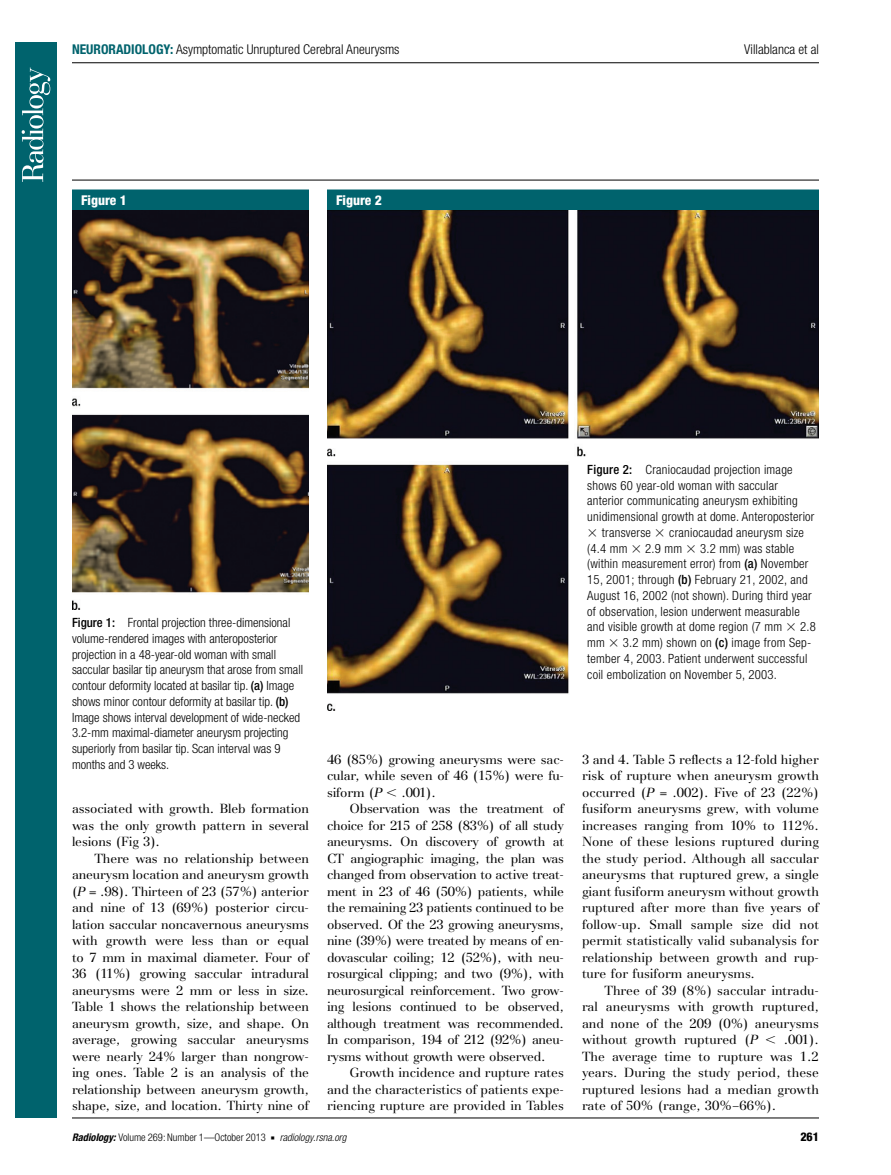
<style>
.page{position:relative;width:891px;height:1175px;background:#fff}
.page>*{position:absolute;margin:0;border:0;box-sizing:border-box;transform-origin:0 0}
.t1{font:300 condensed 13.5px "Helvetica Neue";color:#000}
.t2{font:800 condensed 13.5px "Helvetica Neue";color:#fff}
.t3{font:13.2px/16.5px "AT Basilia";letter-spacing:-.01em;color:#000;text-align:justify}
.t4{font:300 condensed 12.75px/15.8px "Helvetica Neue";letter-spacing:.02em;color:#000}
.t5{font:300 condensed 12.75px/15.8px "Helvetica Neue";color:#000}
.t6{font:800 condensed 12px "Helvetica Neue";color:#000}
.t7{font:300 condensed 10.5px "Helvetica Neue";color:#000}
.s1{font-weight:700;color:#00636d}
.s2{font-weight:500}
.s3{font-style:italic}
.s4{font-family:"Universal Greekwith Math Pi";font-weight:400;font-stretch:normal}
.s5{font-family:"Universal Greekwith Math Pi"}
.s6{font-weight:700;font-style:italic}
.s7{font-family:"Universal Newswith Comm Pi";font-weight:400;font-stretch:normal;font-size:6px}
</style>
<div class="page">
<hr style="left:72px;top:180px;width:747px;height:1px;background:#000">
<hr style="left:72px;top:1117px;width:747px;height:1px;background:#000">
<hr style="left:72px;top:62px;width:747px;height:1px;background:#000">
<div style="left:327px;top:189px;width:492px;height:21px;background:#00636d"></div>
<img style="left:328px;top:210px;width:490px;height:500px">
<div style="left:72px;top:189px;width:237px;height:21px;background:#00636d"></div>
<img style="left:72px;top:210px;width:237px;height:400px">
<div style="left:15px;top:42px;width:42px;height:1075px;background:#00636d"></div>
<svg style="left:22px;top:68px;width:28px;height:114px"></svg>
<p class="t1" style="left:72px;top:41px;width:329px"><span class="s1">NEURORADIOLOGY:</span> Asymptomatic Unruptured Cerebral Aneurysms</p>
<p class="t1" style="left:744px;top:41px;width:76px">Villablanca et al</p>
<p class="t2" style="left:81px;top:191px;width:47px">Figure 1</p>
<p class="t2" style="left:336px;top:191px;width:47px">Figure 2</p>
<p class="t5" style="left:72px;top:614px;width:233px"><span class="s2">Figure 1:</span> Frontal projection three-dimensional volume-rendered images with anteroposterior projection in a 48-year-old woman with small saccular basilar tip aneurysm that arose from small contour deformity located at basilar tip. <span class="s2">(a)</span> Image shows minor contour deformity at basilar tip. <span class="s2">(b)<br></span>Image shows interval development of wide-necked 3.2-mm maximal-diameter aneurysm projecting superiorly from basilar tip. Scan interval was 9 months and 3 weeks.</p>
<p class="t3" style="left:72px;top:800px;width:239px">associated with growth. Bleb formation was the only growth pattern in several lesions (Fig 3).</p>
<p class="t3" style="left:72px;top:850px;width:239px;text-indent:23px">There was no relationship between aneurysm location and aneurysm growth (<span class="s3">P</span> = .98). Thirteen of 23 (57%) anterior and nine of 13 (69%) posterior circu&shy;lation saccular noncavernous aneurysms with growth were less than or equal to 7 mm in maximal diameter. Four of 36 (11%) growing saccular intradural aneurysms were 2 mm or less in size.<br>Table 1 shows the relationship between aneurysm growth, size, and shape. On average, growing saccular aneurysms were nearly 24% larger than nongrow&shy;ing ones. Table 2 is an analysis of the relationship between aneurysm growth, shape, size, and location. Thirty nine of</p>
<p class="t4" style="left:587px;top:461px;width:230px"><span class="s2">Figure 2:</span> Craniocaudad projection image shows 60 year-old woman with saccular anterior communicating aneurysm exhibiting unidimensional growth at dome. Anteroposterior <span class="s4">3</span> transverse <span class="s4">3</span> craniocaudad aneurysm size (4.4 mm <span class="s4">3</span> 2.9 mm <span class="s4">3</span> 3.2 mm) was stable (within measurement error) from <span class="s2">(a)</span> November 15, 2001; through <span class="s2">(b)</span> February 21, 2002, and August 16, 2002 (not shown). During third year of observation, lesion underwent measurable and visible growth at dome region (7 mm <span class="s4">3</span> 2.8 mm <span class="s4">3</span> 3.2 mm) shown on <span class="s2">(c)</span> image from Sep&shy;tember 4, 2003. Patient underwent successful coil embolization on November 5, 2003.</p>
<p class="t3" style="left:327px;top:751px;width:239px">46 (85%) growing aneurysms were sac&shy;cular, while seven of 46 (15%) were fu&shy;siform (<span class="s3">P</span> <span class="s5">,</span> .001).</p>
<p class="t3" style="left:327px;top:800px;width:239px;text-indent:23px">Observation was the treatment of choice for 215 of 258 (83%) of all study aneurysms. On discovery of growth at CT angiographic imaging, the plan was changed from observation to active treat&shy;ment in 23 of 46 (50%) patients, while the remaining 23 patients continued to be observed. Of the 23 growing aneurysms, nine (39%) were treated by means of en&shy;dovascular coiling; 12 (52%), with neu&shy;rosurgical clipping; and two (9%), with neurosurgical reinforcement. Two grow&shy;ing lesions continued to be observed, although treatment was recommended.<br>In comparison, 194 of 212 (92%) aneu&shy;rysms without growth were observed.</p>
<p class="t3" style="left:327px;top:1064px;width:239px;text-indent:23px">Growth incidence and rupture rates and the characteristics of patients expe&shy;riencing rupture are provided in Tables</p>
<p class="t3" style="left:582px;top:751px;width:239px">3 and 4. Table 5 reflects a 12-fold higher risk of rupture when aneurysm growth occurred (<span class="s3">P</span> = .002). Five of 23 (22%) fusiform aneurysms grew, with volume increases ranging from 10% to 112%.<br>None of these lesions ruptured during the study period. Although all saccular aneurysms that ruptured grew, a single giant fusiform aneurysm without growth ruptured after more than five years of follow-up. Small sample size did not permit statistically valid subanalysis for relationship between growth and rup&shy;ture for fusiform aneurysms.</p>
<p class="t3" style="left:582px;top:982px;width:239px;text-indent:23px">Three of 39 (8%) saccular intradu&shy;ral aneurysms with growth ruptured, and none of the 209 (0%) aneurysms without growth ruptured (<span class="s3">P</span> <span class="s5">,</span> .001).<br>The average time to rupture was 1.2 years. During the study period, these ruptured lesions had a median growth rate of 50% (range, 30%–66%).</p>
<p class="t7" style="left:72px;top:1130px;width:276px"><span class="s6">Radiology:</span> Volume 269: Number 1—October 2013 <span class="s7">n</span> <span class="s3">radiology.rsna.org</span></p>
<p class="t6" style="left:801px;top:1128px;width:20px">261</p>
</div>
